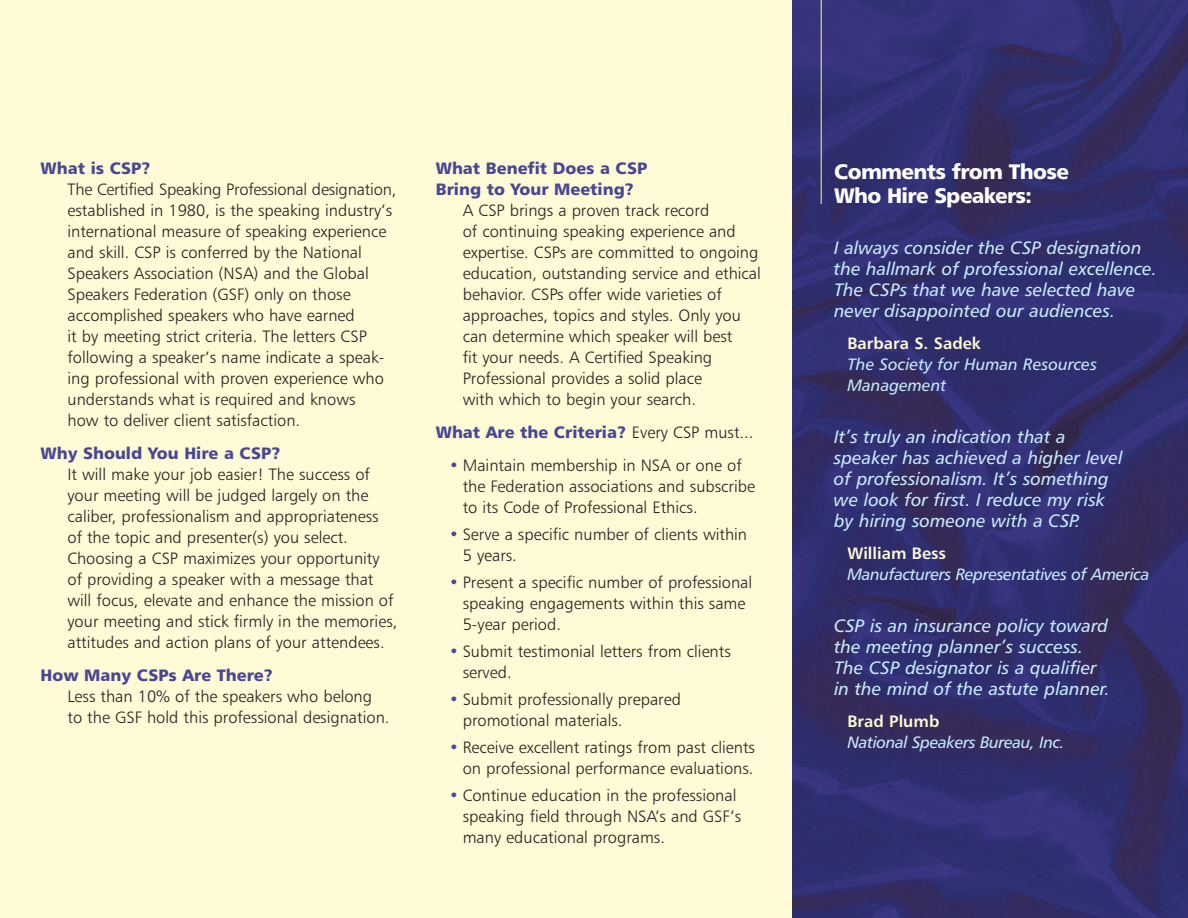
<style>
.page{position:relative;width:1188px;height:918px;background:#fff}
.page>*{position:absolute;margin:0;border:0;box-sizing:border-box;transform-origin:0 0}
.t1{font:21px/24px "Humanist 777 BT Black B";letter-spacing:-.03em;color:#fff}
.t2{font:18px/21px "Humanist 777 BT Italic B";color:#c6eafa}
.t3{font:16.5px/21px "Humanist 777 BT Light B";color:#231f20}
.t4{font:16.5px/21px "Humanist 777 BT Black B";color:#494793}
.t5{font:16.5px "Humanist 777 BT Italic B";letter-spacing:-.025em;color:#c6eafa}
.t6{font:16.5px/21px "Humanist 777 BT Italic B";color:#c6eafa}
.t7{font:16.5px "Humanist 777 BT Bold B";color:#fffbd6}
.s1{font-family:"Humanist 777 BT Light B";color:#231f20}
.s2{color:#494793}
</style>
<div class="page">
<div style="left:0;top:0;width:792px;height:918px;background:#fffbd6"></div>
<img style="left:792px;top:0;width:396px;height:918px">
<hr style="left:821px;top:0;width:1px;height:204px;background:#fff79a">
<p class="t4" style="left:40px;top:159px;width:112px">What is CSP?</p>
<p class="t3" style="left:67px;top:180px;width:330px">The Certified Speaking Professional designation, established in 1980, is the speaking industry’s international measure of speaking experience and skill. CSP is conferred by the National Speakers Association (NSA) and the Global Speakers Federation (GSF) only on those accomplished speakers who have earned<br>it by meeting strict criteria. The letters CSP following a speaker’s name indicate a speak&shy;ing professional with proven experience who understands what is required and knows<br>how to deliver client satisfaction.</p>
<p class="t4" style="left:40px;top:444px;width:242px">Why Should You Hire a CSP?</p>
<p class="t3" style="left:67px;top:465px;width:331px">It will make your job easier! The success of your meeting will be judged largely on the caliber, professionalism and appropriateness<br>of the topic and presenter(s) you select.<br>Choosing a CSP maximizes your opportunity of providing a speaker with a message that will focus, elevate and enhance the mission of your meeting and stick firmly in the memories, attitudes and action plans of your attendees.</p>
<p class="t4" style="left:40px;top:666px;width:234px">How Many CSPs Are There?</p>
<p class="t3" style="left:68px;top:687px;width:324px">Less than 10% of the speakers who belong to the GSF hold this professional designation.</p>
<p class="t4" style="left:436px;top:159px;width:213px">What Benefit Does a CSP<br>Bring to Your Meeting?</p>
<p class="t3" style="left:463px;top:201px;width:300px">A CSP brings a proven track record<br>of continuing speaking experience and expertise. CSPs are committed to ongoing education, outstanding service and ethical behavior. CSPs offer wide varieties of approaches, topics and styles. Only you can determine which speaker will best<br>fit your needs. A Certified Speaking Professional provides a solid place<br>with which to begin your search.</p>
<p class="t4" style="left:436px;top:423px;width:319px">What Are the Criteria? <span class="s1">Every CSP must...</span></p>
<p class="t3" style="left:463px;top:456px;width:294px;text-indent:-14px"><span class="s2">•</span> Maintain membership in NSA or one of the Federation associations and subscribe to its Code of Professional Ethics.</p>
<p class="t3" style="left:463px;top:525px;width:286px;text-indent:-14px"><span class="s2">•</span> Serve a specific number of clients within<br>5 years.</p>
<p class="t3" style="left:463px;top:573px;width:291px;text-indent:-14px"><span class="s2">•</span> Present a specific number of professional speaking engagements within this same<br>5-year period.</p>
<p class="t3" style="left:463px;top:642px;width:270px;text-indent:-14px"><span class="s2">•</span> Submit testimonial letters from clients served.</p>
<p class="t3" style="left:463px;top:690px;width:220px;text-indent:-14px"><span class="s2">•</span> Submit professionally prepared promotional materials.</p>
<p class="t3" style="left:449px;top:738px;width:307px;text-align:right"><span class="s2">•</span> Receive excellent ratings from past clients on professional performance evaluations.</p>
<p class="t3" style="left:463px;top:786px;width:280px;text-indent:-14px"><span class="s2">•</span> Continue education in the professional speaking field through NSA’s and GSF’s many educational programs.</p>
<p class="t1" style="left:834px;top:162px;width:236px">Comments from Those<br>Who Hire Speakers:</p>
<p class="t2" style="left:834px;top:239px;width:324px">I always consider the CSP designation the hallmark of professional excellence.<br>The CSPs that we have selected have never disappointed our audiences.</p>
<p class="t7" style="left:848px;top:336px;width:135px">Barbara S. Sadek</p>
<p class="t6" style="left:848px;top:355px;width:251px">The Society for Human Resources<br>Management</p>
<p class="t2" style="left:834px;top:428px;width:290px">It’s truly an indication that a speaker has achieved a higher level of professionalism. It’s something we look for first. I reduce my risk by hiring someone with a CSP.</p>
<p class="t7" style="left:848px;top:546px;width:100px">William Bess</p>
<p class="t5" style="left:848px;top:567px;width:303px">Manufacturers Representatives of America</p>
<p class="t2" style="left:834px;top:617px;width:278px">CSP is an insurance policy toward the meeting planner’s success.<br>The CSP designator is a qualifier in the mind of the astute planner.</p>
<p class="t7" style="left:848px;top:714px;width:93px">Brad Plumb</p>
<p class="t5" style="left:847px;top:735px;width:219px">National Speakers Bureau, Inc.</p>
</div>
